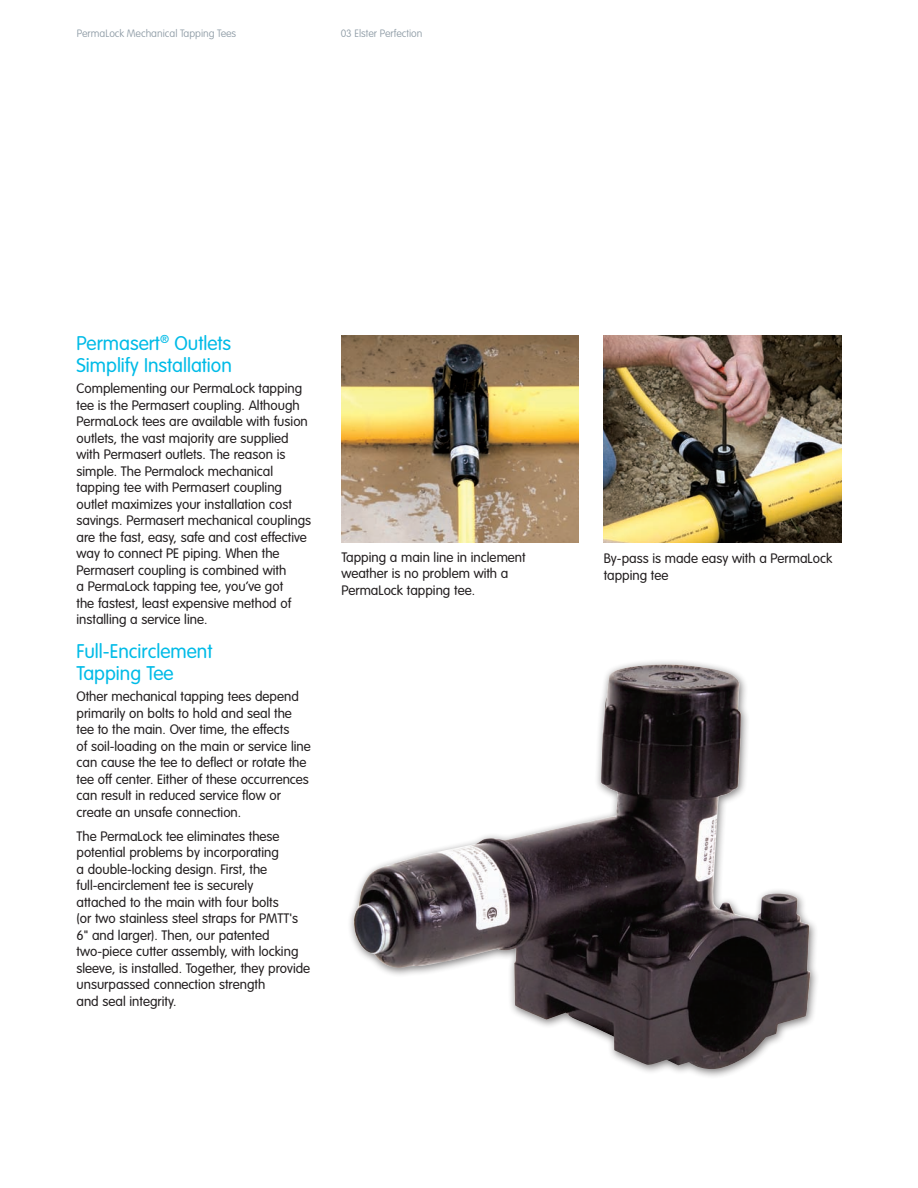
<style>
.page{position:relative;width:918px;height:1188px;background:#fff}
.page>*{position:absolute;margin:0;border:0;box-sizing:border-box;transform-origin:0 0}
.t1{font:300 19.5px/22.5px "VAG Rounded";color:#00bbe7}
.t2{font:300 13.5px/16.5px "VAG Rounded";color:#231f20}
.t3{font:100 10.5px "VAG Rounded";color:#909da7}
</style>
<div class="page">
<img style="left:341px;top:335px;width:238px;height:207px">
<img style="left:603px;top:336px;width:238px;height:207px">
<div style="left:347px;top:659px;width:472px;height:420px;background:#231f20;opacity:.6"></div>
<img style="left:353px;top:664px;width:457px;height:405px">
<p class="t3" style="left:77px;top:27px;width:161px">PermaLock Mechanical Tapping Tees</p>
<p class="t3" style="left:341px;top:27px;width:83px">03 Elster Perfection</p>
<p class="t1" style="left:77px;top:332px;width:156px">Permasert<sup>®</sup> Outlets</p>
<p class="t1" style="left:77px;top:354px;width:157px">Simplify Installation</p>
<p class="t2" style="left:77px;top:380px;width:227px">Complementing our PermaLock tapping</p>
<p class="t2" style="left:77px;top:397px;width:236px">tee is the Permasert coupling. Although PermaLock tees are available with fusion outlets, the vast majority are supplied with Permasert outlets. The reason is simple. The Permalock mechanical tapping tee with Permasert coupling outlet maximizes your installation cost savings. Permasert mechanical couplings are the fast, easy, safe and cost effective way to connect PE piping. When the Permasert coupling is combined with<br>a PermaLock tapping tee, you’ve got<br>the fastest, least expensive method of installing a service line.</p>
<p class="t1" style="left:77px;top:640px;width:137px">Full-Encirclement<br>Tapping Tee</p>
<p class="t2" style="left:77px;top:688px;width:236px">Other mechanical tapping tees depend primarily on bolts to hold and seal the tee to the main. Over time, the effects<br>of soil-loading on the main or service line can cause the tee to deflect or rotate the tee off center. Either of these occurrences can result in reduced service flow or create an unsafe connection.</p>
<p class="t2" style="left:77px;top:828px;width:235px">The PermaLock tee eliminates these potential problems by incorporating<br>a double-locking design. First, the full-encirclement tee is securely<br>attached to the main with four bolts<br>(or two stainless steel straps for PMTT's 6" and larger). Then, our patented two-piece cutter assembly, with locking sleeve, is installed. Together, they provide unsurpassed connection strength<br>and seal integrity.</p>
<p class="t2" style="left:341px;top:549px;width:186px">Tapping a main line in inclement weather is no problem with a<br>PermaLock tapping tee.</p>
<p class="t2" style="left:604px;top:550px;width:230px">By-pass is made easy with a PermaLock tapping tee</p>
</div>
